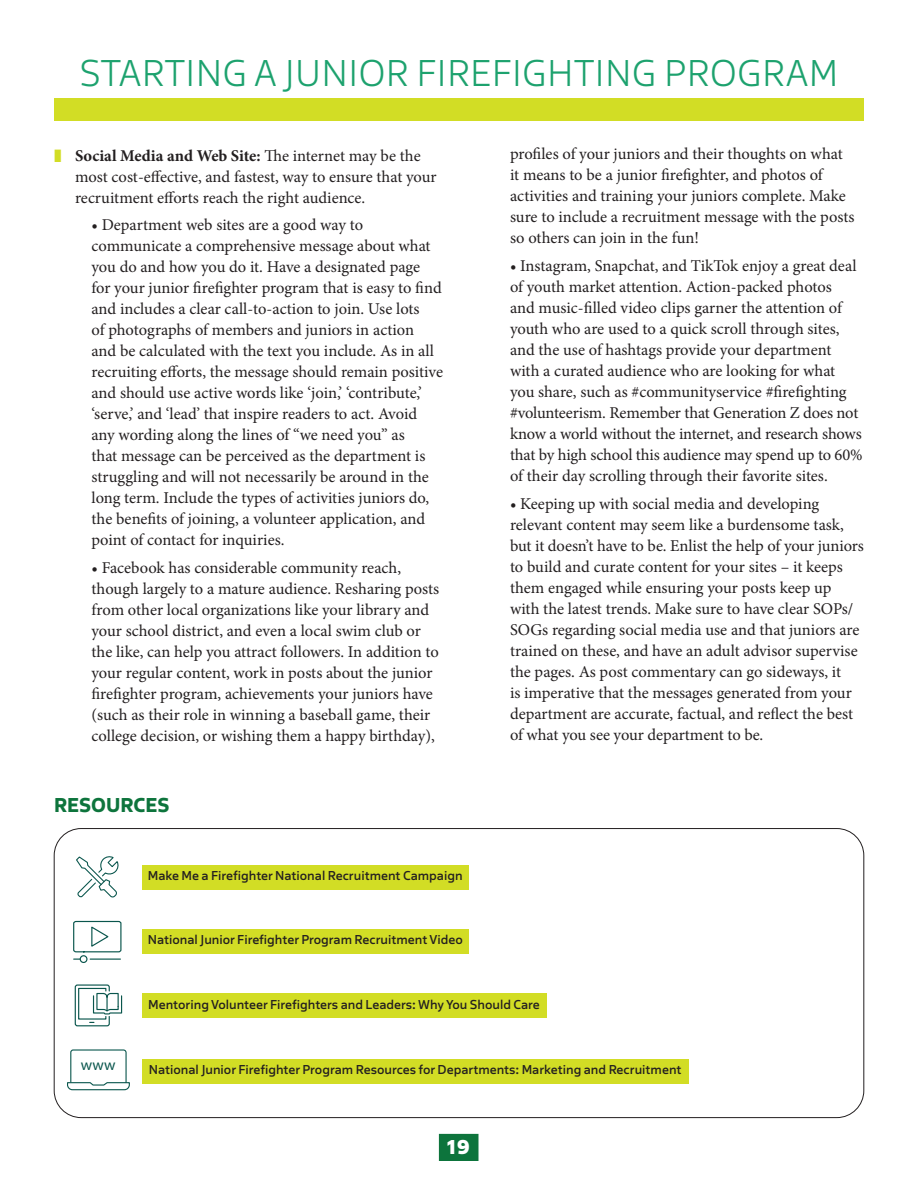
<style>
.page{position:relative;width:918px;height:1188px;background:#fff}
.page>*{position:absolute;margin:0;border:0;box-sizing:border-box;transform-origin:0 0}
.t1{font:300 39px "Salis MVB";letter-spacing:.005em;color:#1da26e}
.Resource_title{font:700 21px "Salis MVB";color:#0d743c}
.t2{font:800 21px "Salis MVB";color:#fff}
.Body_text{font:16.5px/21px "Minion Pro";letter-spacing:-.005em;color:#231f20}
.t3{font:15.45px "Myriad Pro";color:#0a564d}
.icons_text{font:500 13.5px "Salis MVB";color:#231f20}
.s1{font-weight:700}
</style>
<div class="page">
<div style="left:439px;top:1134px;width:39px;height:26px;background:#0d743c"></div>
<div style="left:439px;top:1134px;width:40px;height:27px;border:1px solid #0d743c"></div>
<div style="left:54px;top:98px;width:810px;height:23px;background:#d2dd25"></div>
<div style="left:142px;top:865px;width:327px;height:25px;background:#d2dd25"></div>
<div style="left:142px;top:993px;width:404px;height:25px;background:#d2dd25"></div>
<div style="left:142px;top:929px;width:327px;height:25px;background:#d2dd25"></div>
<div style="left:142px;top:1059px;width:546px;height:25px;background:#d2dd25"></div>
<svg style="left:67px;top:1049px;width:63px;height:41px"></svg>
<svg style="left:76px;top:856px;width:43px;height:42px"></svg>
<div style="left:73px;top:921px;width:49px;height:31px;border:1px solid #0a564d;border-radius:2px"></div>
<hr style="left:90px;top:959px;width:30px;height:1px;background:#0a564d">
<div style="left:80px;top:955px;width:8px;height:8px;border:1px solid #0a564d;border-radius:50%"></div>
<svg style="left:91px;top:926px;width:18px;height:21px"></svg>
<div style="left:75px;top:984px;width:35px;height:42px;border:1px solid #0a564d;border-radius:2px"></div>
<svg style="left:78px;top:987px;width:44px;height:36px"></svg>
<p class="t1" style="left:79px;top:47px;width:761px">STARTING A JUNIOR FIREFIGHTING PROGRAM</p>
<p class="Body_text" style="left:75px;top:145px;width:363px"><span class="s1">Social Media and Web Site:</span> The internet may be the most cost-effective, and fastest, way to ensure that your recruitment efforts reach the right audience.</p>
<p class="Body_text" style="left:92px;top:215px;width:353px">• Department web sites are a good way to communicate a comprehensive message about what you do and how you do it. Have a designated page for your junior firefighter program that is easy to find and includes a clear call-to-action to join. Use lots<br>of photographs of members and juniors in action<br>and be calculated with the text you include. As in all recruiting efforts, the message should remain positive and should use active words like ‘join,’ ‘contribute,’ ‘serve,’ and ‘lead’ that inspire readers to act. Avoid any wording along the lines of “we need you” as<br>that message can be perceived as the department is struggling and will not necessarily be around in the long term. Include the types of activities juniors do, the benefits of joining, a volunteer application, and point of contact for inquiries.</p>
<p class="Body_text" style="left:92px;top:557px;width:349px">• Facebook has considerable community reach, though largely to a mature audience. Resharing posts from other local organizations like your library and your school district, and even a local swim club or the like, can help you attract followers. In addition to your regular content, work in posts about the junior firefighter program, achievements your juniors have (such as their role in winning a baseball game, their college decision, or wishing them a happy birthday),</p>
<p class="Resource_title" style="left:54px;top:791px;width:117px">RESOURCES</p>
<p class="icons_text" style="left:148px;top:867px;width:316px">Make Me a Firefighter National Recruitment Campaign</p>
<p class="icons_text" style="left:148px;top:931px;width:317px">National Junior Firefighter Program Recruitment Video</p>
<p class="Body_text" style="left:510px;top:143px;width:346px">profiles of your juniors and their thoughts on what it means to be a junior firefighter, and photos of activities and training your juniors complete. Make sure to include a recruitment message with the posts so others can join in the fun!</p>
<p class="Body_text" style="left:510px;top:255px;width:354px">• Instagram, Snapchat, and TikTok enjoy a great deal of youth market attention. Action-packed photos<br>and music-filled video clips garner the attention of youth who are used to a quick scroll through sites, and the use of hashtags provide your department with a curated audience who are looking for what you share, such as #communityservice #firefighting #volunteerism. Remember that Generation Z does not know a world without the internet, and research shows that by high school this audience may spend up to 60% of their day scrolling through their favorite sites.</p>
<p class="Body_text" style="left:510px;top:493px;width:355px">• Keeping up with social media and developing relevant content may seem like a burdensome task, but it doesn’t have to be. Enlist the help of your juniors to build and curate content for your sites – it keeps them engaged while ensuring your posts keep up with the latest trends. Make sure to have clear SOPs/ SOGs regarding social media use and that juniors are trained on these, and have an adult advisor supervise the pages. As post commentary can go sideways, it<br>is imperative that the messages generated from your department are accurate, factual, and reflect the best of what you see your department to be.</p>
<p class="icons_text" style="left:148px;top:996px;width:393px">Mentoring Volunteer Firefighters and Leaders: Why You Should Care</p>
<p class="t3" style="left:81px;top:1056px;width:36px">www</p>
<p class="icons_text" style="left:149px;top:1061px;width:534px">National Junior Firefighter Program Resources for Departments: Marketing and Recruitment</p>
<p class="t2" style="left:448px;top:1133px;width:24px">19</p>
</div>
